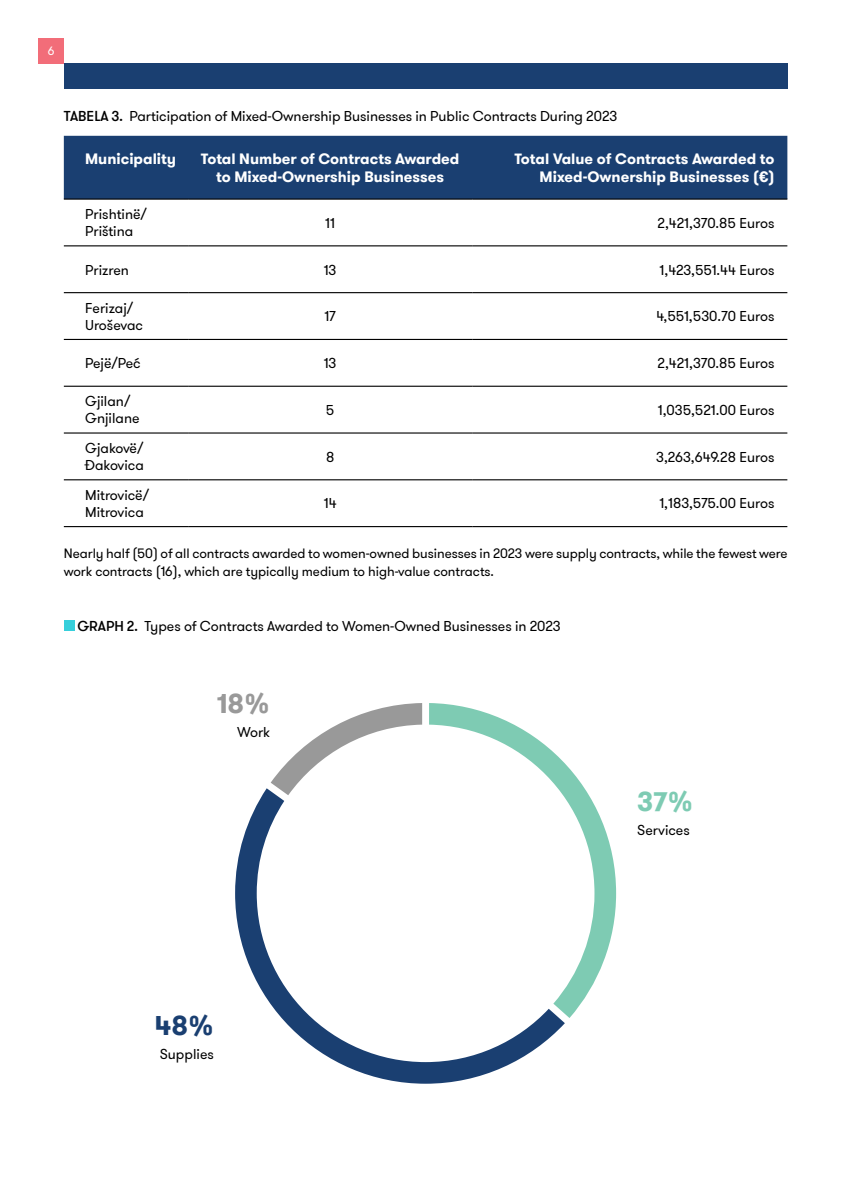
<style>
.page{position:relative;width:864px;height:1191px;background:#fff}
.page>*{position:absolute;margin:0;border:0;box-sizing:border-box;transform-origin:0 0}
.t1{font:700 27px "GT Walsheim Pro";color:#999}
.t2{font:700 27px "GT Walsheim Pro";color:#7ecbb3}
.t3{font:700 27px "GT Walsheim Pro";color:#1a3f71}
.t4{font:700 15px/18px "GT Walsheim Pro";color:#fff;text-align:center}
.t5{font:14.25px/17.1px "GT Walsheim Pro";color:#000}
.t6{font:13.5px/18px "GT Walsheim Pro";letter-spacing:-.005em;color:#000}
.t7{font:12px "GT Walsheim Pro";color:#fff}
.s1{font-weight:500}
</style>
<div class="page">
<div style="left:64px;top:63px;width:723px;height:26px;background:#1a3f71"></div>
<div style="left:38px;top:38px;width:26px;height:25px;background:#f26d79"></div>
<div style="left:64px;top:136px;width:723px;height:62px;background:#1a3f71"></div>
<hr style="left:64px;top:198px;width:124px;height:2px;background:#000">
<hr style="left:188px;top:198px;width:284px;height:2px;background:#000">
<hr style="left:472px;top:198px;width:315px;height:2px;background:#000">
<hr style="left:64px;top:245px;width:124px;height:1px;background:#000">
<hr style="left:188px;top:245px;width:284px;height:1px;background:#000">
<hr style="left:472px;top:245px;width:315px;height:1px;background:#000">
<hr style="left:64px;top:292px;width:124px;height:1px;background:#000">
<hr style="left:188px;top:292px;width:284px;height:1px;background:#000">
<hr style="left:472px;top:292px;width:315px;height:1px;background:#000">
<hr style="left:64px;top:339px;width:124px;height:1px;background:#000">
<hr style="left:188px;top:339px;width:284px;height:1px;background:#000">
<hr style="left:472px;top:339px;width:315px;height:1px;background:#000">
<hr style="left:64px;top:386px;width:124px;height:1px;background:#000">
<hr style="left:188px;top:386px;width:284px;height:1px;background:#000">
<hr style="left:472px;top:386px;width:315px;height:1px;background:#000">
<hr style="left:64px;top:432px;width:124px;height:1px;background:#000">
<hr style="left:188px;top:432px;width:284px;height:1px;background:#000">
<hr style="left:472px;top:432px;width:315px;height:1px;background:#000">
<hr style="left:64px;top:479px;width:124px;height:1px;background:#000">
<hr style="left:188px;top:479px;width:284px;height:1px;background:#000">
<hr style="left:472px;top:479px;width:315px;height:1px;background:#000">
<hr style="left:64px;top:526px;width:124px;height:1px;background:#000">
<hr style="left:188px;top:526px;width:284px;height:1px;background:#000">
<hr style="left:472px;top:526px;width:315px;height:1px;background:#000">
<div style="left:64px;top:620px;width:10px;height:11px;background:#36cfdb"></div>
<svg style="left:235px;top:788px;width:329px;height:295px"></svg>
<svg style="left:270px;top:703px;width:152px;height:92px"></svg>
<svg style="left:429px;top:703px;width:187px;height:315px"></svg>
<p class="t7" style="left:48px;top:43px;width:8px">6</p>
<p class="t5" style="left:64px;top:108px;width:554px"><span class="s1">TABELA 3.</span> Participation of Mixed-Ownership Businesses in Public Contracts During 2023</p>
<p class="t4" style="left:85px;top:150px;width:93px">Municipality</p>
<p class="t4" style="left:201px;top:150px;width:260px">Total Number of Contracts Awarded to Mixed-Ownership Businesses</p>
<p class="t4" style="left:514px;top:150px;width:261px;text-align:right">Total Value of Contracts Awarded to<br>Mixed-Ownership Businesses (€)</p>
<p class="t5" style="left:85px;top:206px;width:63px">Prishtinë/<br>Priština</p>
<p class="t5" style="left:325px;top:215px;width:11px">11</p>
<p class="t5" style="left:657px;top:215px;width:118px">2,421,370.85 Euros</p>
<p class="t5" style="left:85px;top:261px;width:45px">Prizren</p>
<p class="t5" style="left:323px;top:261px;width:14px">13</p>
<p class="t5" style="left:659px;top:261px;width:116px">1,423,551.44 Euros</p>
<p class="t5" style="left:85px;top:299px;width:59px">Ferizaj/<br>Uroševac</p>
<p class="t5" style="left:324px;top:308px;width:13px">17</p>
<p class="t5" style="left:656px;top:308px;width:120px">4,551,530.70 Euros</p>
<p class="t5" style="left:85px;top:355px;width:57px">Pejë/Peć</p>
<p class="t5" style="left:323px;top:355px;width:14px">13</p>
<p class="t5" style="left:657px;top:355px;width:118px">2,421,370.85 Euros</p>
<p class="t5" style="left:85px;top:393px;width:56px">Gjilan/<br>Gnjilane</p>
<p class="t5" style="left:326px;top:402px;width:10px">5</p>
<p class="t5" style="left:657px;top:402px;width:118px">1,035,521.00 Euros</p>
<p class="t5" style="left:85px;top:440px;width:60px">Gjakovë/<br>Ðakovica</p>
<p class="t5" style="left:326px;top:448px;width:10px">8</p>
<p class="t5" style="left:656px;top:448px;width:120px">3,263,649.28 Euros</p>
<p class="t5" style="left:85px;top:487px;width:65px">Mitrovicë/<br>Mitrovica</p>
<p class="t5" style="left:323px;top:495px;width:14px">14</p>
<p class="t5" style="left:659px;top:495px;width:117px">1,183,575.00 Euros</p>
<p class="t6" style="left:64px;top:545px;width:725px">Nearly half (50) of all contracts awarded to women-owned businesses in 2023 were supply contracts, while the fewest were work contracts (16), which are typically medium to high-value contracts.</p>
<p class="t5" style="left:77px;top:618px;width:485px"><span class="s1">GRAPH 2.</span> Types of Contracts Awarded to Women-Owned Businesses in 2023</p>
<h1 class="t1" style="left:217px;top:685px;width:55px">18%</h1>
<p class="t5" style="left:237px;top:724px;width:35px">Work</p>
<h1 class="t2" style="left:637px;top:783px;width:58px">37%</h1>
<p class="t5" style="left:637px;top:822px;width:54px">Services</p>
<h1 class="t3" style="left:155px;top:1007px;width:60px">48%</h1>
<p class="t5" style="left:160px;top:1045px;width:56px">Supplies</p>
</div>
